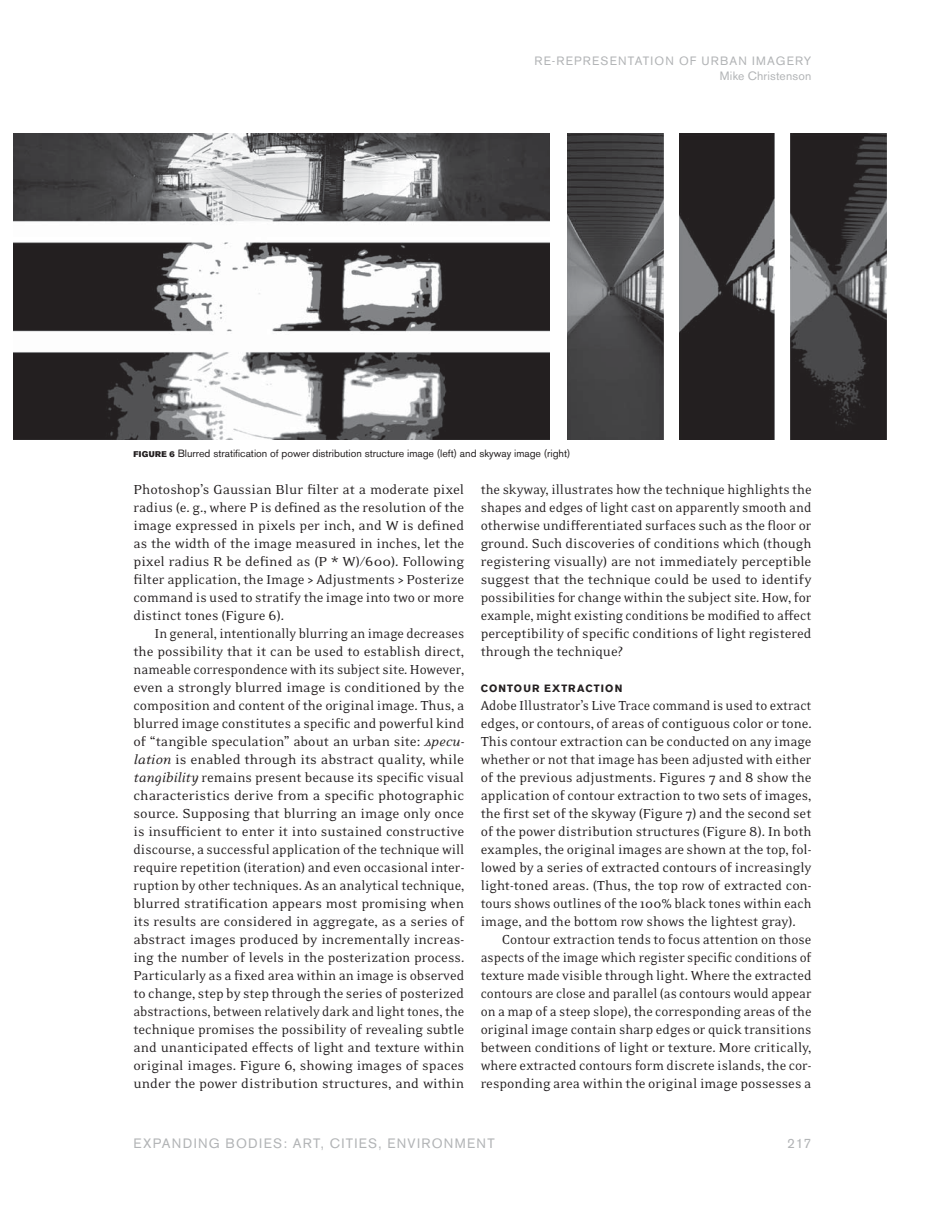
<style>
.page{position:relative;width:945px;height:1215px;background:#fff}
.page>*{position:absolute;margin:0;border:0;box-sizing:border-box;transform-origin:0 0}
.t1{font:15px/18px "Eidetic Neo OT";color:#231f20;text-align:justify}
.t2{font:15px/18px "Eidetic Neo OT";color:#231f20;text-align:justify;scale:.96 1}
.t3{font:15px/18px "Eidetic Neo OT";color:#231f20;text-align:justify;scale:.95 1}
.t4{font:13.5px "Akzidenz Grotesk BE";letter-spacing:.095em;color:#b2b4b6}
.t5{font:12px/15px "Akzidenz Grotesk BE";letter-spacing:.09em;color:#b2b4b6;text-align:right}
.t6{font:10.5px "Akzidenz Grotesk BE";color:#231f20}
.t7{font:700 10.5px "Akzidenz Grotesk BE";letter-spacing:.105em;color:#231f20}
.s1{font-family:"Akzidenz Grotesk BE Super";font-size:8.25px}
.s2{font-style:italic}
</style>
<div class="page">
<img style="left:14px;top:134px;width:536px;height:306px">
<img style="left:567px;top:134px;width:96px;height:306px">
<img style="left:679px;top:134px;width:96px;height:306px">
<img style="left:791px;top:134px;width:96px;height:306px">
<p class="t5" style="left:534px;top:55px;width:279px">RE-REPRESENTATION OF URBAN IMAGERY<br>Mike Christenson</p>
<p class="t6" style="left:134px;top:449px;width:438px"><span class="s1">FIGURE 6</span> Blurred stratification of power distribution structure image (left) and skyway image (right)</p>
<p class="t1" style="left:134px;top:481px;width:332px">Photoshop’s Gaussian Blur filter at a moderate pixel radius (e. g., where P is defined as the resolution of the image expressed in pixels per inch, and W is defined as the width of the image measured in inches, let the pixel radius R be defined as (P * W)/600). Following filter application, the Image &gt; Adjustments &gt; Posterize command is used to stratify the image into two or more distinct tones (Figure 6).</p>
<p class="t2" style="left:134px;top:625px;width:346px;text-indent:21px">In general, intentionally blurring an image decreases the possibility that it can be used to establish direct, nameable correspondence with its subject site. However, even a strongly blurred image is conditioned by the composition and content of the original image. Thus, a blurred image constitutes a specific and powerful kind of “tangible speculation” about an urban site: <span class="s2">specu&shy;lation</span> is enabled through its abstract quality, while <span class="s2">tangibility</span> remains present because its specific visual characteristics derive from a specific photographic source. Supposing that blurring an image only once is insufficient to enter it into sustained constructive discourse, a successful application of the technique will require repetition (iteration) and even occasional inter&shy;ruption by other techniques. As an analytical technique, blurred stratification appears most promising when its results are considered in aggregate, as a series of abstract images produced by incrementally increas&shy;ing the number of levels in the posterization process.<br>Particularly as a fixed area within an image is observed to change, step by step through the series of posterized abstractions, between relatively dark and light tones, the technique promises the possibility of revealing subtle and unanticipated effects of light and texture within original images. Figure 6, showing images of spaces under the power distribution structures, and within</p>
<p class="t1" style="left:481px;top:481px;width:332px">the skyway, illustrates how the technique highlights the shapes and edges of light cast on apparently smooth and otherwise undifferentiated surfaces such as the floor or ground. Such discoveries of conditions which (though registering visually) are not immediately perceptible suggest that the technique could be used to identify possibilities for change within the subject site. How, for example, might existing conditions be modified to affect perceptibility of specific conditions of light registered through the technique?</p>
<p class="t7" style="left:481px;top:684px;width:143px">CONTOUR EXTRACTION</p>
<p class="t3" style="left:481px;top:697px;width:350px">Adobe Illustrator’s Live Trace command is used to extract edges, or contours, of areas of contiguous color or tone.<br>This contour extraction can be conducted on any image whether or not that image has been adjusted with either of the previous adjustments. Figures 7 and 8 show the application of contour extraction to two sets of images, the first set of the skyway (Figure 7) and the second set of the power distribution structures (Figure 8). In both examples, the original images are shown at the top, fol&shy;lowed by a series of extracted contours of increasingly light-toned areas. (Thus, the top row of extracted con&shy;tours shows outlines of the 100% black tones within each image, and the bottom row shows the lightest gray).</p>
<p class="t1" style="left:481px;top:931px;width:332px;text-indent:21px">Contour extraction tends to focus attention on those aspects of the image which register specific conditions of texture made visible through light. Where the extracted contours are close and parallel (as contours would appear on a map of a steep slope), the corresponding areas of the original image contain sharp edges or quick transitions between conditions of light or texture. More critically, where extracted contours form discrete islands, the cor&shy;responding area within the original image possesses a</p>
<p class="t4" style="left:133px;top:1138px;width:363px">EXPANDING BODIES: ART, CITIES, ENVIRONMENT</p>
<p class="t4" style="left:787px;top:1138px;width:26px">217</p>
</div>
